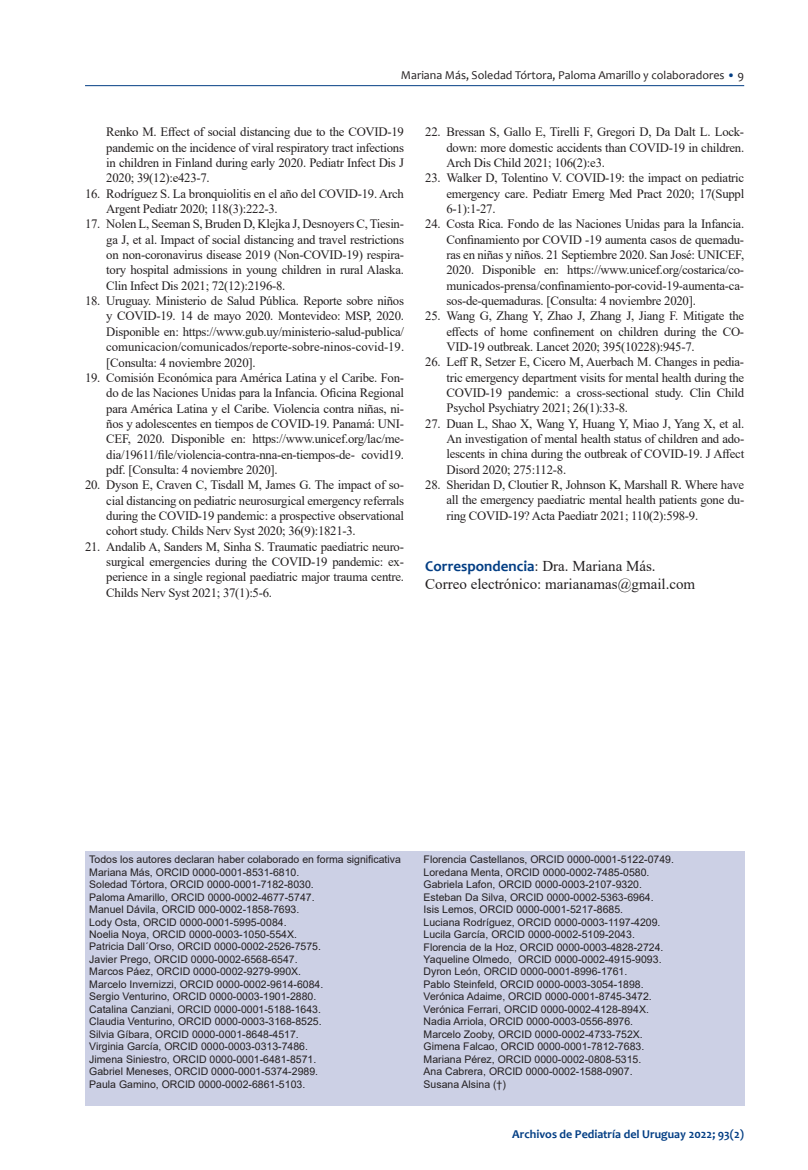
<style>
.page{position:relative;width:808px;height:1170px;background:#fff}
.page>*{position:absolute;margin:0;border:0;box-sizing:border-box;transform-origin:0 0}
.t1{font:15px/18px "Times New Roman";color:#231f20}
.t2{font:12.75px/15.3px "Times New Roman";letter-spacing:-.02em;color:#231f20;text-align:justify}
.t3{font:12px "Candara";color:#231f20}
.t4{font:700 12px "Candara";color:#033e84}
.t5{font:10.5px/12.5px "Arial";color:#231f20}
.s1{color:#033e84}
.s2{font-family:"Candara";font-weight:700;color:#033e84}
</style>
<div class="page">
<hr style="left:85px;top:85px;width:659px;height:1px;background:#033e84">
<div style="left:85px;top:851px;width:659px;height:255px;background:#ccd0e5"></div>
<p class="t3" style="left:401px;top:67px;width:345px">Mariana Más, Soledad Tórtora, Paloma Amarillo y colaboradores <span class="s1">•</span> 9</p>
<p class="t2" style="left:106px;top:124px;width:299px">Renko M. Effect of social distancing due to the COVID-19 pandemic on the incidence of viral respiratory tract infections in children in Finland during early 2020. Pediatr Infect Dis J 2020; 39(12):e423-7.</p>
<p class="t2" style="left:106px;top:185px;width:299px;text-indent:-21px">16. Rodríguez S. La bronquiolitis en el año del COVID-19. Arch<br>Argent Pediatr 2020; 118(3):222-3.</p>
<p class="t2" style="left:106px;top:216px;width:299px;text-indent:-21px">17. Nolen L, Seeman S, Bruden D, Klejka J, Desnoyers C, Tiesin&shy;ga J, et al. Impact of social distancing and travel restrictions on non-coronavirus disease 2019 (Non-COVID-19) respira&shy;tory hospital admissions in young children in rural Alaska.<br>Clin Infect Dis 2021; 72(12):2196-8.</p>
<p class="t2" style="left:106px;top:293px;width:299px;text-indent:-21px">18. Uruguay. Ministerio de Salud Pública. Reporte sobre niños y COVID-19. 14 de mayo 2020. Montevideo: MSP, 2020.<br>Disponible en: https://www.gub.uy/ministerio-salud-publica/ comunicacion/comunicados/reporte-sobre-ninos-covid-19. [Consulta: 4 noviembre 2020].</p>
<p class="t2" style="left:106px;top:369px;width:299px;text-indent:-21px">19. Comisión Económica para América Latina y el Caribe. Fon&shy;do de las Naciones Unidas para la Infancia. Oficina Regional para América Latina y el Caribe. Violencia contra niñas, ni&shy;ños y adolescentes en tiempos de COVID-19. Panamá: UNI-CEF, 2020. Disponible en: https://www.unicef.org/lac/me&shy;dia/19611/file/violencia-contra-nna-en-tiempos-de- covid19. pdf. [Consulta: 4 noviembre 2020].</p>
<p class="t2" style="left:106px;top:477px;width:299px;text-indent:-21px">20. Dyson E, Craven C, Tisdall M, James G. The impact of so&shy;cial distancing on pediatric neurosurgical emergency referrals during the COVID-19 pandemic: a prospective observational cohort study. Childs Nerv Syst 2020; 36(9):1821-3.</p>
<p class="t2" style="left:106px;top:538px;width:299px;text-indent:-21px">21. Andalib A, Sanders M, Sinha S. Traumatic paediatric neuro&shy;surgical emergencies during the COVID-19 pandemic: ex&shy;perience in a single regional paediatric major trauma centre.<br>Childs Nerv Syst 2021; 37(1):5-6.</p>
<p class="t2" style="left:446px;top:124px;width:299px;text-indent:-21px">22. Bressan S, Gallo E, Tirelli F, Gregori D, Da Dalt L. Lock&shy;down: more domestic accidents than COVID-19 in children.<br>Arch Dis Child 2021; 106(2):e3.</p>
<p class="t2" style="left:446px;top:170px;width:299px;text-indent:-21px">23. Walker D, Tolentino V. COVID-19: the impact on pediatric emergency care. Pediatr Emerg Med Pract 2020; 17(Suppl 6-1):1-27.</p>
<p class="t2" style="left:446px;top:216px;width:299px;text-indent:-21px">24. Costa Rica. Fondo de las Naciones Unidas para la Infancia.<br>Confinamiento por COVID -19 aumenta casos de quemadu&shy;ras en niñas y niños. 21 Septiembre 2020. San José: UNICEF, 2020. Disponible en: https://www.unicef.org/costarica/co&shy;municados-prensa/confinamiento-por-covid-19-aumenta-ca&shy;sos-de-quemaduras. [Consulta: 4 noviembre 2020].</p>
<p class="t2" style="left:446px;top:308px;width:299px;text-indent:-21px">25. Wang G, Zhang Y, Zhao J, Zhang J, Jiang F. Mitigate the effects of home confinement on children during the CO-VID-19 outbreak. Lancet 2020; 395(10228):945-7.</p>
<p class="t2" style="left:446px;top:354px;width:299px;text-indent:-21px">26. Leff R, Setzer E, Cicero M, Auerbach M. Changes in pedia&shy;tric emergency department visits for mental health during the COVID-19 pandemic: a cross-sectional study. Clin Child Psychol Psychiatry 2021; 26(1):33-8.</p>
<p class="t2" style="left:446px;top:415px;width:299px;text-indent:-21px">27. Duan L, Shao X, Wang Y, Huang Y, Miao J, Yang X, et al.<br>An investigation of mental health status of children and ado&shy;lescents in china during the outbreak of COVID-19. J Affect Disord 2020; 275:112-8.</p>
<p class="t2" style="left:446px;top:476px;width:299px;text-indent:-21px">28. Sheridan D, Cloutier R, Johnson K, Marshall R. Where have all the emergency paediatric mental health patients gone du&shy;ring COVID-19? Acta Paediatr 2021; 110(2):598-9.</p>
<p class="t1" style="left:425px;top:556px;width:272px"><span class="s2">Correspondencia</span>: Dra. Mariana Más.<br>Correo electrónico: marianamas@gmail.com</p>
<p class="t5" style="left:89px;top:853px;width:313px">Todos los autores declaran haber colaborado en forma significativa Mariana Más, ORCID 0000-0001-8531-6810.<br>Soledad Tórtora, ORCID 0000-0001-7182-8030.<br>Paloma Amarillo, ORCID 0000-0002-4677-5747.<br>Manuel Dávila, ORCID 000-0002-1858-7693.<br>Lody Osta, ORCID 0000-0001-5995-0084.<br>Noelia Noya, ORCID 0000-0003-1050-554X.<br>Patricia Dall´Orso, ORCID 0000-0002-2526-7575.<br>Javier Prego, ORCID 0000-0002-6568-6547.<br>Marcos Páez, ORCID 0000-0002-9279-990X.<br>Marcelo Invernizzi, ORCID 0000-0002-9614-6084.<br>Sergio Venturino, ORCID 0000-0003-1901-2880.<br>Catalina Canziani, ORCID 0000-0001-5188-1643.<br>Claudia Venturino, ORCID 0000-0003-3168-8525.<br>Silvia Gíbara, ORCID 0000-0001-8648-4517.<br>Virginia García, ORCID 0000-0003-0313-7486.<br>Jimena Siniestro, ORCID 0000-0001-6481-8571.<br>Gabriel Meneses, ORCID 0000-0001-5374-2989.<br>Paula Gamino, ORCID 0000-0002-6861-5103.</p>
<p class="t5" style="left:424px;top:853px;width:252px">Florencia Castellanos, ORCID 0000-0001-5122-0749.<br>Loredana Menta, ORCID 0000-0002-7485-0580.<br>Gabriela Lafon, ORCID 0000-0003-2107-9320.<br>Esteban Da Silva, ORCID 0000-0002-5363-6964.<br>Isis Lemos, ORCID 0000-0001-5217-8685.<br>Luciana Rodríguez, ORCID 0000-0003-1197-4209.<br>Lucila García, ORCID 0000-0002-5109-2043.<br>Florencia de la Hoz, ORCID 0000-0003-4828-2724.<br>Yaqueline Olmedo, ORCID 0000-0002-4915-9093.<br>Dyron León, ORCID 0000-0001-8996-1761.<br>Pablo Steinfeld, ORCID 0000-0003-3054-1898.<br>Verónica Adaime, ORCID 0000-0001-8745-3472.<br>Verónica Ferrari, ORCID 0000-0002-4128-894X.<br>Nadia Arriola, ORCID 0000-0003-0556-8976.<br>Marcelo Zooby, ORCID 0000-0002-4733-752X.<br>Gimena Falcao, ORCID 0000-0001-7812-7683.<br>Mariana Pérez, ORCID 0000-0002-0808-5315.<br>Ana Cabrera, ORCID 0000-0002-1588-0907.<br>Susana Alsina (†)</p>
<p class="t4" style="left:512px;top:1126px;width:233px">Archivos de Pediatría del Uruguay 2022; 93(2)</p>
</div>
